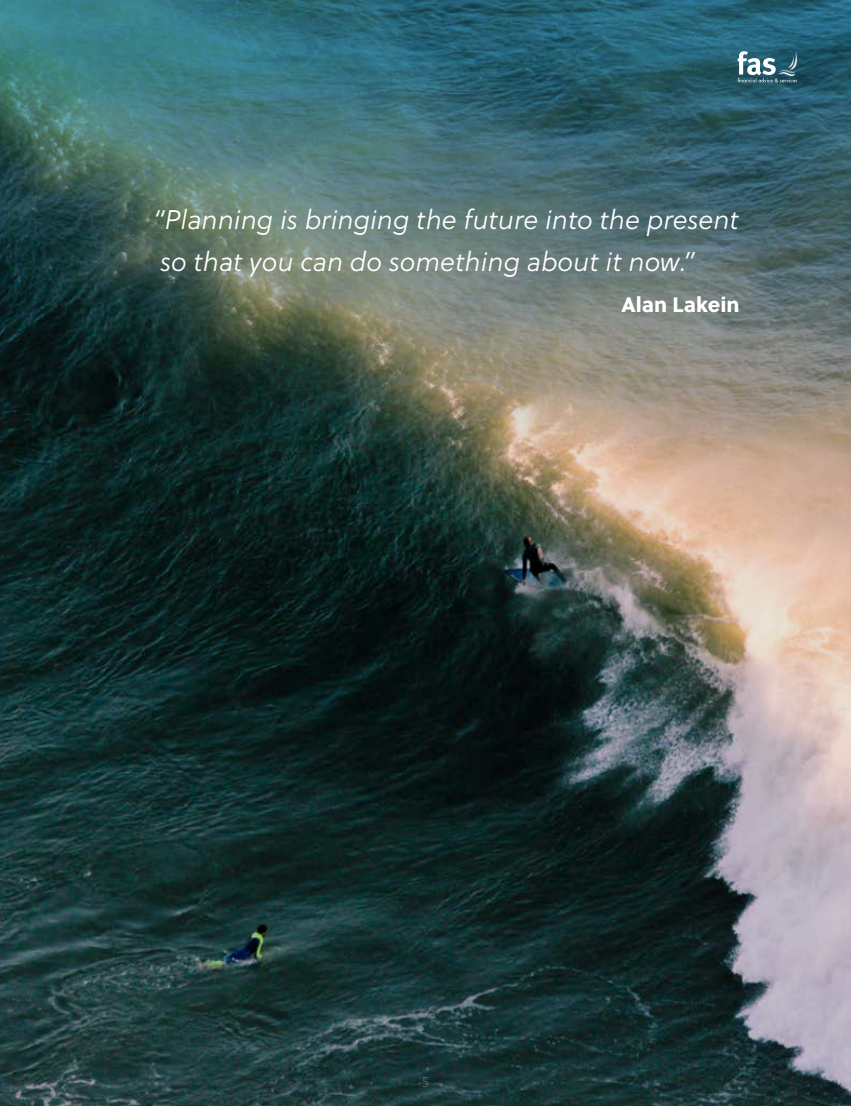
<style>
.page{position:relative;width:851px;height:1106px;background:#fff}
.page>*{position:absolute;margin:0;border:0;box-sizing:border-box;transform-origin:0 0}
.t1{font:italic 27px/42px "Soleil Lt";color:#fff}
.t2{font:21px "Soleil Xb";color:#fff}
.t3{font:300 14.25px "Gill Sans";color:#6d6d6d}
</style>
<div class="page">
<img style="left:0;top:0;width:850px;height:1106px">
<svg style="left:737px;top:51px;width:61px;height:31px"></svg>
<p class="t1" style="left:153px;top:198px;width:587px">“Planning is bringing the future into the present so that you can do something about it now.”</p>
<p class="t2" style="left:621px;top:288px;width:120px">Alan Lakein</p>
<p class="t3" style="left:422px;top:1071px;width:9px">5</p>
</div>
